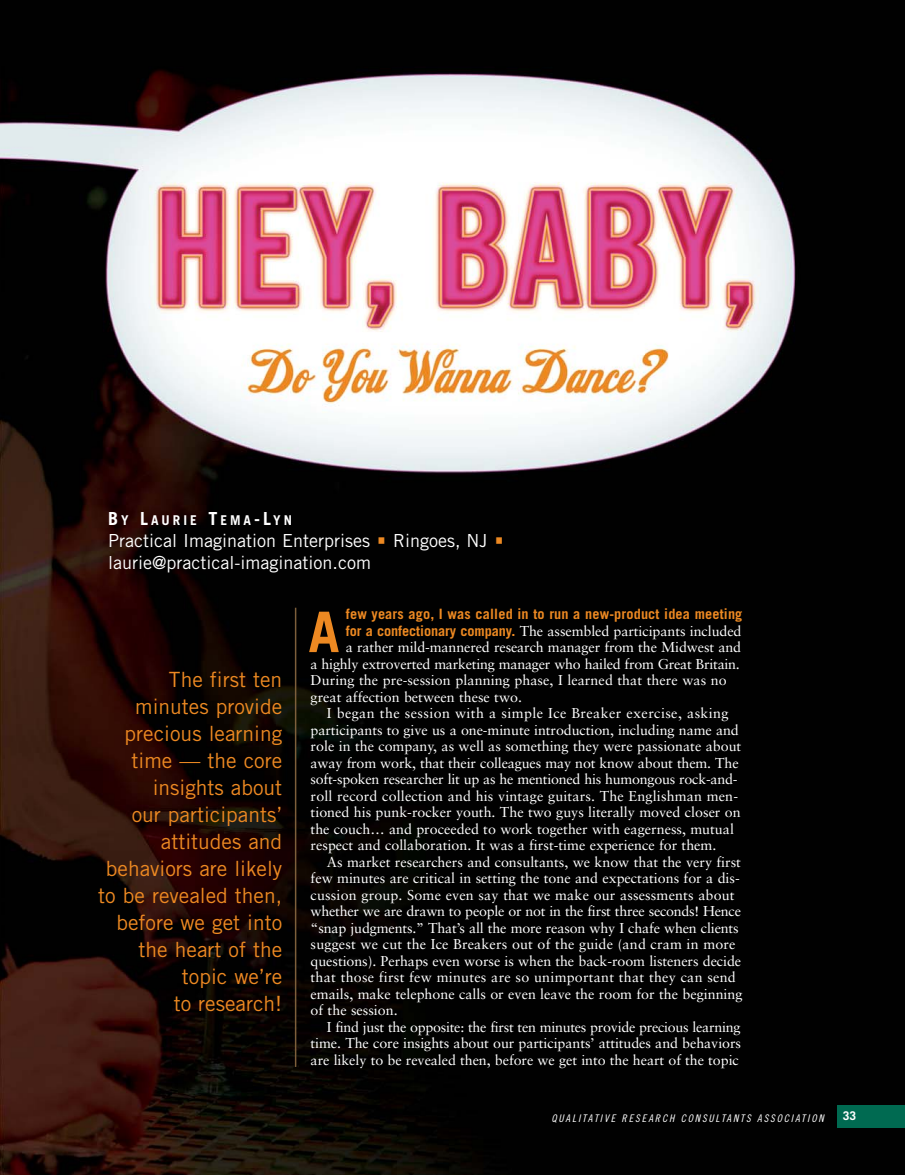
<style>
.page{position:relative;width:905px;height:1175px;background:#fff}
.page>*{position:absolute;margin:0;border:0;box-sizing:border-box;transform-origin:0 0}
.t1{font:700 55.95px "Trade Gothic";color:#ed8922}
.t2{font:21px/27px "Trade Gothic";color:#ed8922;text-align:right}
.t3{font:18px/21.6px "Trade Gothic";color:#fff}
.t4{font:14.25px "Sabon";color:#fff}
.t5{font:14.25px "Sabon";letter-spacing:-.02em;color:#fff}
.t6{font:700 14.25px "Trade Gothic";letter-spacing:.01em;color:#ed8922}
.t7{font:14.25px "Sabon";letter-spacing:.03em;color:#fff}
.t8{font:700 13.5px "Trade Gothic";letter-spacing:.22em;color:#fff}
.t9{font:700 12px "Trade Gothic";color:#fff}
.t10{font:italic 10.5px "Trade Gothic Cond Eighteen";letter-spacing:.175em;color:#fff}
.s1{font-size:18px}
.s2{font-family:"Glypha";color:#ed8922}
.s3{font-family:"Trade Gothic";font-weight:700;color:#ed8922}
</style>
<div class="page">
<img style="left:0;top:0;width:904px;height:1174px">
<div style="left:837px;top:1105px;width:67px;height:22px;background:#006a51"></div>
<hr style="left:295px;top:607px;width:1px;height:459px;background:#7d5f3b">
<p class="t8" style="left:108px;top:515px;width:185px"><span class="s1">B</span>Y <span class="s1">L</span>AURIE <span class="s1">T</span>EMA<span class="s1">-L</span>YN</p>
<p class="t3" style="left:108px;top:531px;width:398px">Practical Imagination Enterprises <span class="s2">•</span> Ringoes, NJ <span class="s2">• </span>laurie@practical-imagination.com</p>
<h2 class="t2" style="left:98px;top:668px;width:185px">The first ten minutes provide precious learning time — the core insights about<br>our participants’ attitudes and behaviors are likely to be revealed then, before we get into the heart of the topic we’re<br>to research!</h2>
<p class="t6" style="left:346px;top:609px;width:398px">few years ago, I was called in to run a new-product idea meeting</p>
<p class="t4" style="left:346px;top:625px;width:397px"><span class="s3">for a confectionary company.</span> The assembled participants included</p>
<p class="t4" style="left:346px;top:641px;width:396px">a rather mild-mannered research manager from the Midwest and</p>
<p class="t4" style="left:310px;top:658px;width:431px">a highly extroverted marketing manager who hailed from Great Britain.</p>
<p class="t4" style="left:310px;top:674px;width:417px">During the pre-session planning phase, I learned that there was no</p>
<p class="t4" style="left:310px;top:691px;width:213px">great affection between these two.</p>
<p class="t7" style="left:327px;top:707px;width:403px">I began the session with a simple Ice Breaker exercise, asking</p>
<p class="t4" style="left:310px;top:724px;width:430px">participants to give us a one-minute introduction, including name and</p>
<p class="t4" style="left:310px;top:740px;width:432px">role in the company, as well as something they were passionate about</p>
<p class="t4" style="left:310px;top:757px;width:429px">away from work, that their colleagues may not know about them. The</p>
<p class="t4" style="left:310px;top:773px;width:428px">soft-spoken researcher lit up as he mentioned his humongous rock-and-</p>
<p class="t4" style="left:310px;top:790px;width:429px">roll record collection and his vintage guitars. The Englishman men-</p>
<p class="t4" style="left:310px;top:806px;width:431px">tioned his punk-rocker youth. The two guys literally moved closer on</p>
<p class="t4" style="left:310px;top:823px;width:425px">the couch… and proceeded to work together with eagerness, mutual</p>
<p class="t4" style="left:310px;top:839px;width:407px">respect and collaboration. It was a first-time experience for them.</p>
<p class="t4" style="left:327px;top:856px;width:415px">As market researchers and consultants, we know that the very first</p>
<p class="t4" style="left:310px;top:872px;width:431px">few minutes are critical in setting the tone and expectations for a dis-</p>
<p class="t4" style="left:310px;top:889px;width:425px">cussion group. Some even say that we make our assessments about</p>
<p class="t4" style="left:310px;top:905px;width:432px">whether we are drawn to people or not in the first three seconds! Hence</p>
<p class="t4" style="left:310px;top:922px;width:429px">“snap judgments.” That’s all the more reason why I chafe when clients</p>
<p class="t4" style="left:310px;top:938px;width:426px">suggest we cut the Ice Breakers out of the guide (and cram in more</p>
<p class="t4" style="left:310px;top:955px;width:432px">questions). Perhaps even worse is when the back-room listeners decide</p>
<p class="t4" style="left:310px;top:971px;width:426px">that those first few minutes are so unimportant that they can send</p>
<p class="t4" style="left:310px;top:988px;width:433px">emails, make telephone calls or even leave the room for the beginning</p>
<p class="t4" style="left:310px;top:1004px;width:89px">of the session.</p>
<p class="t5" style="left:327px;top:1021px;width:415px">I find just the opposite: the first ten minutes provide precious learning</p>
<p class="t4" style="left:310px;top:1037px;width:432px">time. The core insights about our participants’ attitudes and behaviors</p>
<p class="t4" style="left:310px;top:1054px;width:430px">are likely to be revealed then, before we get into the heart of the topic</p>
<h1 class="t1" style="left:308px;top:611px;width:33px">A</h1>
<p class="t10" style="left:551px;top:1114px;width:276px">QUALITATIVE RESEARCH CONSULTANTS ASSOCIATION</p>
<p class="t9" style="left:842px;top:1111px;width:15px">33</p>
</div>
